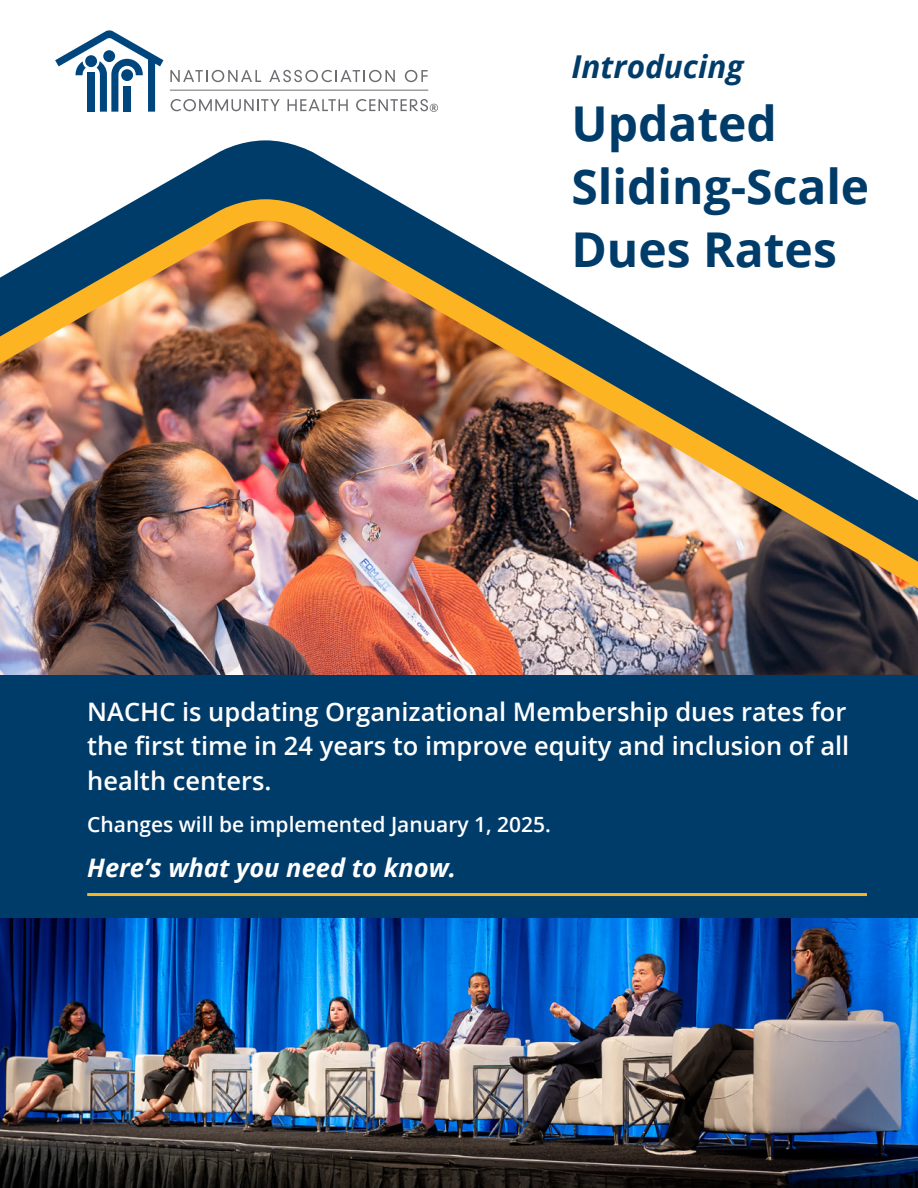
<style>
.page{position:relative;width:918px;height:1188px;background:#fff}
.page>*{position:absolute;margin:0;border:0;box-sizing:border-box;transform-origin:0 0}
.t1{font:700 48px/63px "Open Sans";color:#003c6a}
.t2{font:italic 700 31.5px "Open Sans";color:#003c6a}
.t3{font:600 25.5px/34.5px "Open Sans";color:#fff;text-align:justify}
.t4{font:italic 700 25.5px "Open Sans";color:#fff}
.t5{font:600 21px "Open Sans";color:#fff}
</style>
<div class="page">
<img style="left:0;top:918px;width:918px;height:270px">
<svg style="left:170px;top:70px;width:91px;height:12px"></svg>
<svg style="left:269px;top:70px;width:126px;height:12px"></svg>
<svg style="left:405px;top:70px;width:23px;height:12px"></svg>
<svg style="left:55px;top:30px;width:108px;height:82px"></svg>
<hr style="left:170px;top:90px;width:258px;height:1px;background:#6c6d70">
<svg style="left:171px;top:99px;width:109px;height:12px"></svg>
<svg style="left:287px;top:99px;width:61px;height:12px"></svg>
<svg style="left:356px;top:99px;width:82px;height:13px"></svg>
<svg style="left:137px;top:140px;width:257px;height:59px;fill:#003c6a"></svg>
<img style="left:0;top:199px;width:918px;height:476px">
<div style="left:0;top:675px;width:918px;height:243px;background:#003c6a"></div>
<hr style="left:87px;top:893px;width:780px;height:3px;background:#fcb423">
<p class="t2" style="left:571px;top:44px;width:174px">Introducing</p>
<p class="t1" style="left:571px;top:91px;width:299px">Updated<br>Sliding-Scale</p>
<p class="t1" style="left:571px;top:217px;width:267px">Dues Rates</p>
<p class="t3" style="left:87px;top:694px;width:764px">NACHC is updating Organizational Membership dues rates for the first time in 24 years to improve equity and inclusion of all health centers.</p>
<p class="t5" style="left:87px;top:810px;width:465px">Changes will be implemented January 1, 2025.</p>
<p class="t4" style="left:87px;top:849px;width:370px">Here’s what you need to know.</p>
</div>
